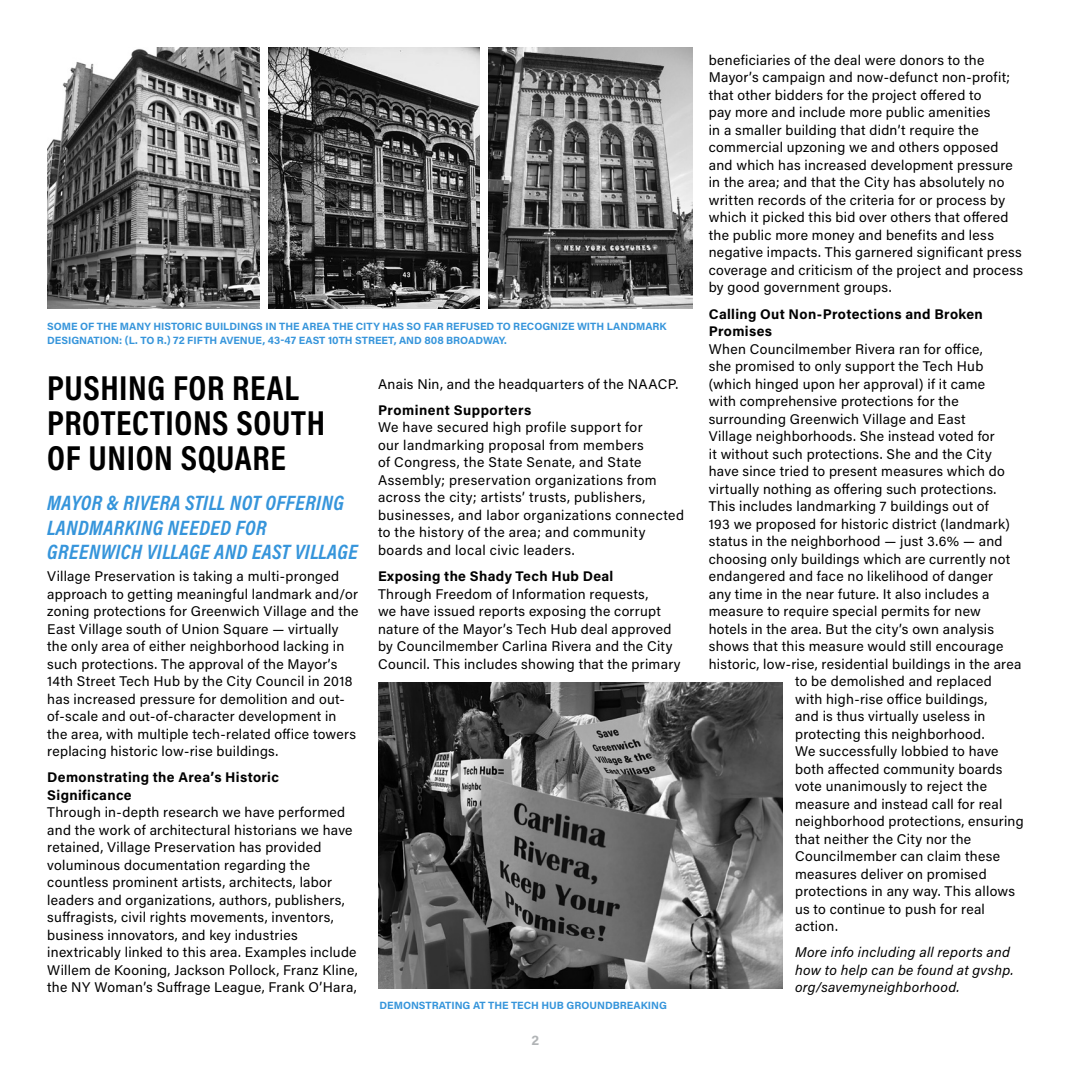
<style>
.page{position:relative;width:1071px;height:1071px;background:#fff}
.page>*{position:absolute;margin:0;border:0;box-sizing:border-box;transform-origin:0 0}
.t1{font:700 35px/35px "Acumin Pro Cond";letter-spacing:.015em;color:#000}
.t2{font:italic 700 21px/24.5px "Acumin Pro Cond";letter-spacing:.02em;color:#3695db}
.t3{font:14px/17.5px "Acumin Pro";letter-spacing:.02em;color:#000}
.t4{font:700 14px/17.5px "Acumin Pro";letter-spacing:.025em;color:#000}
.t5{font:italic 14px/17.5px "Acumin Pro";letter-spacing:.02em;color:#000}
.t6{font:700 14px "Acumin Pro";color:#b1b4b6}
.t7{font:700 10.5px/14px "Acumin Pro";color:#3695db}
</style>
<div class="page">
<img style="left:378px;top:683px;width:404px;height:305px">
<img style="left:47px;top:47px;width:213px;height:262px">
<img style="left:488px;top:48px;width:204px;height:261px">
<img style="left:268px;top:47px;width:212px;height:262px">
<p class="t7" style="left:47px;top:319px;width:621px">SOME OF THE MANY HISTORIC BUILDINGS IN THE AREA THE CITY HAS SO FAR REFUSED TO RECOGNIZE WITH LANDMARK<br>DESIGNATION: (L. TO R.) 72 FIFTH AVENUE, 43-47 EAST 10TH STREET, AND 808 BROADWAY.</p>
<h1 class="t1" style="left:47px;top:370px;width:279px">PUSHING FOR REAL<br>PROTECTIONS SOUTH<br>OF UNION SQUARE</h1>
<h2 class="t2" style="left:47px;top:490px;width:312px">MAYOR &amp; RIVERA STILL NOT OFFERING<br>LANDMARKING NEEDED FOR<br>GREENWICH VILLAGE AND EAST VILLAGE</h2>
<p class="t3" style="left:47px;top:567px;width:313px">Village Preservation is taking a multi-pronged approach to getting meaningful landmark and/or zoning protections for Greenwich Village and the East Village south of Union Square — virtually the only area of either neighborhood lacking in such protections. The approval of the Mayor’s 14th Street Tech Hub by the City Council in 2018 has increased pressure for demolition and out&shy;of-scale and out-of-character development in the area, with multiple tech-related office towers replacing historic low-rise buildings.</p>
<p class="t4" style="left:47px;top:768px;width:233px">Demonstrating the Area’s Historic<br>Significance</p>
<p class="t3" style="left:47px;top:803px;width:312px">Through in-depth research we have performed and the work of architectural historians we have retained, Village Preservation has provided voluminous documentation regarding the countless prominent artists, architects, labor leaders and organizations, authors, publishers, suffragists, civil rights movements, inventors, business innovators, and key industries inextricably linked to this area. Examples include Willem de Kooning, Jackson Pollock, Franz Kline, the NY Woman’s Suffrage League, Frank O’Hara,</p>
<p class="t3" style="left:378px;top:374px;width:302px">Anais Nin, and the headquarters of the NAACP.</p>
<p class="t4" style="left:378px;top:400px;width:155px">Prominent Supporters</p>
<p class="t3" style="left:378px;top:418px;width:308px">We have secured high profile support for<br>our landmarking proposal from members<br>of Congress, the State Senate, and State Assembly; preservation organizations from across the city; artists’ trusts, publishers, businesses, and labor organizations connected to the history of the area; and community boards and local civic leaders.</p>
<p class="t4" style="left:378px;top:567px;width:237px">Exposing the Shady Tech Hub Deal</p>
<p class="t3" style="left:378px;top:584px;width:304px">Through Freedom of Information requests,<br>we have issued reports exposing the corrupt nature of the Mayor’s Tech Hub deal approved by Councilmember Carlina Rivera and the City Council. This includes showing that the primary</p>
<p class="t7" style="left:379px;top:997px;width:289px">DEMONSTRATING AT THE TECH HUB GROUNDBREAKING</p>
<p class="t6" style="left:532px;top:1030px;width:9px">2</p>
<p class="t3" style="left:709px;top:51px;width:316px">beneficiaries of the deal were donors to the Mayor’s campaign and now-defunct non-profit; that other bidders for the project offered to<br>pay more and include more public amenities<br>in a smaller building that didn’t require the commercial upzoning we and others opposed and which has increased development pressure in the area; and that the City has absolutely no written records of the criteria for or process by which it picked this bid over others that offered the public more money and benefits and less negative impacts. This garnered significant press coverage and criticism of the project and process by good government groups.</p>
<p class="t4" style="left:709px;top:304px;width:276px">Calling Out Non-Protections and Broken<br>Promises</p>
<p class="t3" style="left:709px;top:339px;width:276px">When Councilmember Rivera ran for office,</p>
<p class="t3" style="left:709px;top:357px;width:276px">she promised to only support the Tech Hub</p>
<p class="t3" style="left:709px;top:374px;width:278px">(which hinged upon her approval) if it came</p>
<p class="t3" style="left:709px;top:392px;width:251px">with comprehensive protections for the</p>
<p class="t3" style="left:709px;top:409px;width:258px">surrounding Greenwich Village and East</p>
<p class="t3" style="left:709px;top:427px;width:288px">Village neighborhoods. She instead voted for</p>
<p class="t3" style="left:709px;top:444px;width:285px">it without such protections. She and the City</p>
<p class="t3" style="left:709px;top:462px;width:298px">have since tried to present measures which do</p>
<p class="t3" style="left:709px;top:479px;width:289px">virtually nothing as offering such protections.</p>
<p class="t3" style="left:709px;top:497px;width:282px">This includes landmarking 7 buildings out of</p>
<p class="t3" style="left:709px;top:514px;width:303px">193 we proposed for historic district (landmark)</p>
<p class="t3" style="left:709px;top:532px;width:295px">status in the neighborhood — just 3.6% — and</p>
<p class="t3" style="left:709px;top:549px;width:303px">choosing only buildings which are currently not</p>
<p class="t3" style="left:709px;top:567px;width:286px">endangered and face no likelihood of danger</p>
<p class="t3" style="left:709px;top:584px;width:282px">any time in the near future. It also includes a</p>
<p class="t3" style="left:709px;top:602px;width:274px">measure to require special permits for new</p>
<p class="t3" style="left:709px;top:619px;width:287px">hotels in the area. But the city’s own analysis</p>
<p class="t3" style="left:709px;top:637px;width:296px">shows that this measure would still encourage</p>
<p class="t3" style="left:709px;top:654px;width:314px">historic, low-rise, residential buildings in the area</p>
<p class="t3" style="left:795px;top:672px;width:198px">to be demolished and replaced</p>
<p class="t3" style="left:795px;top:689px;width:194px">with high-rise office buildings,</p>
<p class="t3" style="left:795px;top:707px;width:192px">and is thus virtually useless in</p>
<p class="t3" style="left:795px;top:724px;width:191px">protecting this neighborhood.</p>
<p class="t3" style="left:795px;top:742px;width:205px">We successfully lobbied to have</p>
<p class="t3" style="left:795px;top:759px;width:209px">both affected community boards</p>
<p class="t3" style="left:795px;top:777px;width:193px">vote unanimously to reject the</p>
<p class="t3" style="left:795px;top:794px;width:209px">measure and instead call for real</p>
<p class="t3" style="left:795px;top:812px;width:230px">neighborhood protections, ensuring</p>
<p class="t3" style="left:795px;top:829px;width:178px">that neither the City nor the</p>
<p class="t3" style="left:795px;top:847px;width:206px">Councilmember can claim these</p>
<p class="t3" style="left:795px;top:864px;width:193px">measures deliver on promised</p>
<p class="t3" style="left:795px;top:882px;width:222px">protections in any way. This allows</p>
<p class="t3" style="left:795px;top:899px;width:191px">us to continue to push for real</p>
<p class="t3" style="left:795px;top:917px;width:44px">action.</p>
<p class="t5" style="left:795px;top:943px;width:220px">More info including all reports and how to help can be found at gvshp. org/savemyneighborhood.</p>
</div>
